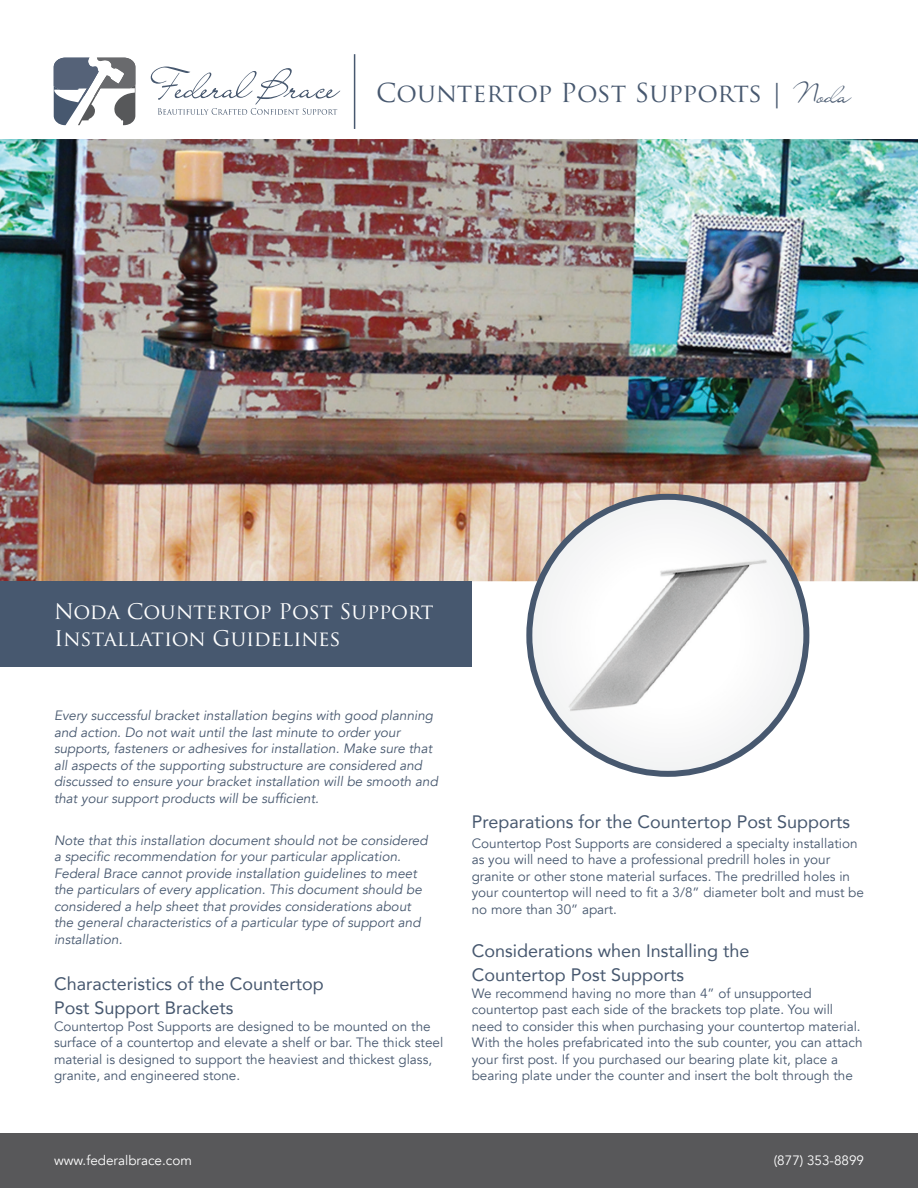
<style>
.page{position:relative;width:918px;height:1188px;background:#fff}
.page>*{position:absolute;margin:0;border:0;box-sizing:border-box;transform-origin:0 0}
.t1{font:25.5px "Trajan Pro";color:#47586f}
.t2{font:21px/27px "Trajan Pro";color:#fff}
.t3{font:18px/24px "Avenir";color:#47586f}
.t4{font:13.5px/16.5px "Avenir";color:#47586f}
.t5{font:italic 13.5px/16.5px "Avenir";color:#47586f}
.t6{font:13.5px "Avenir";color:#fff}
.s1{font-family:"Liana"}
</style>
<div class="page">
<div style="left:0;top:1134px;width:918px;height:54px;background:#58585a"></div>
<svg style="left:151px;top:67px;width:189px;height:48px"></svg>
<svg style="left:54px;top:58px;width:81px;height:67px"></svg>
<hr style="left:354px;top:54px;width:1px;height:75px;background:#47586f">
<img style="left:0;top:139px;width:918px;height:442px">
<div style="left:0;top:581px;width:472px;height:85px;background:#47586f"></div>
<svg style="left:529px;top:497px;width:277px;height:277px"></svg>
<div style="left:526px;top:494px;width:283px;height:283px;border:6px solid #47586f;border-radius:50%"></div>
<img style="left:568px;top:560px;width:200px;height:151px">
<h1 class="t1" style="left:376px;top:77px;width:476px">Countertop Post Supports | <span class="s1">Noda</span></h1>
<h2 class="t2" style="left:54px;top:597px;width:381px">Noda Countertop Post Support<br>Installation Guidelines</h2>
<p class="t5" style="left:54px;top:707px;width:385px">Every successful bracket installation begins with good planning and action. Do not wait until the last minute to order your supports, fasteners or adhesives for installation. Make sure that all aspects of the supporting substructure are considered and discussed to ensure your bracket installation will be smooth and that your support products will be sufficient.</p>
<p class="t5" style="left:54px;top:832px;width:375px">Note that this installation document should not be considered a specific recommendation for your particular application.<br>Federal Brace cannot provide installation guidelines to meet the particulars of every application. This document should be considered a help sheet that provides considerations about the general characteristics of a particular type of support and installation.</p>
<h3 class="t3" style="left:54px;top:971px;width:271px">Characteristics of the Countertop<br>Post Support Brackets</h3>
<p class="t4" style="left:54px;top:1018px;width:391px">Countertop Post Supports are designed to be mounted on the surface of a countertop and elevate a shelf or bar. The thick steel material is designed to support the heaviest and thickest glass, granite, and engineered stone.</p>
<h3 class="t3" style="left:472px;top:809px;width:380px">Preparations for the Countertop Post Supports</h3>
<p class="t4" style="left:472px;top:835px;width:394px">Countertop Post Supports are considered a specialty installation as you will need to have a professional predrill holes in your granite or other stone material surfaces. The predrilled holes in your countertop will need to fit a 3/8” diameter bolt and must be no more than 30” apart.</p>
<h3 class="t3" style="left:472px;top:938px;width:279px">Considerations when Installing the<br>Countertop Post Supports</h3>
<p class="t4" style="left:472px;top:985px;width:392px">We recommend having no more than 4” of unsupported countertop past each side of the brackets top plate. You will need to consider this when purchasing your countertop material.<br>With the holes prefabricated into the sub counter, you can attach your first post. If you purchased our bearing plate kit, place a bearing plate under the counter and insert the bolt through the</p>
<p class="t6" style="left:54px;top:1152px;width:139px">www.federalbrace.com</p>
<p class="t6" style="left:774px;top:1152px;width:92px">(877) 353-8899</p>
</div>
